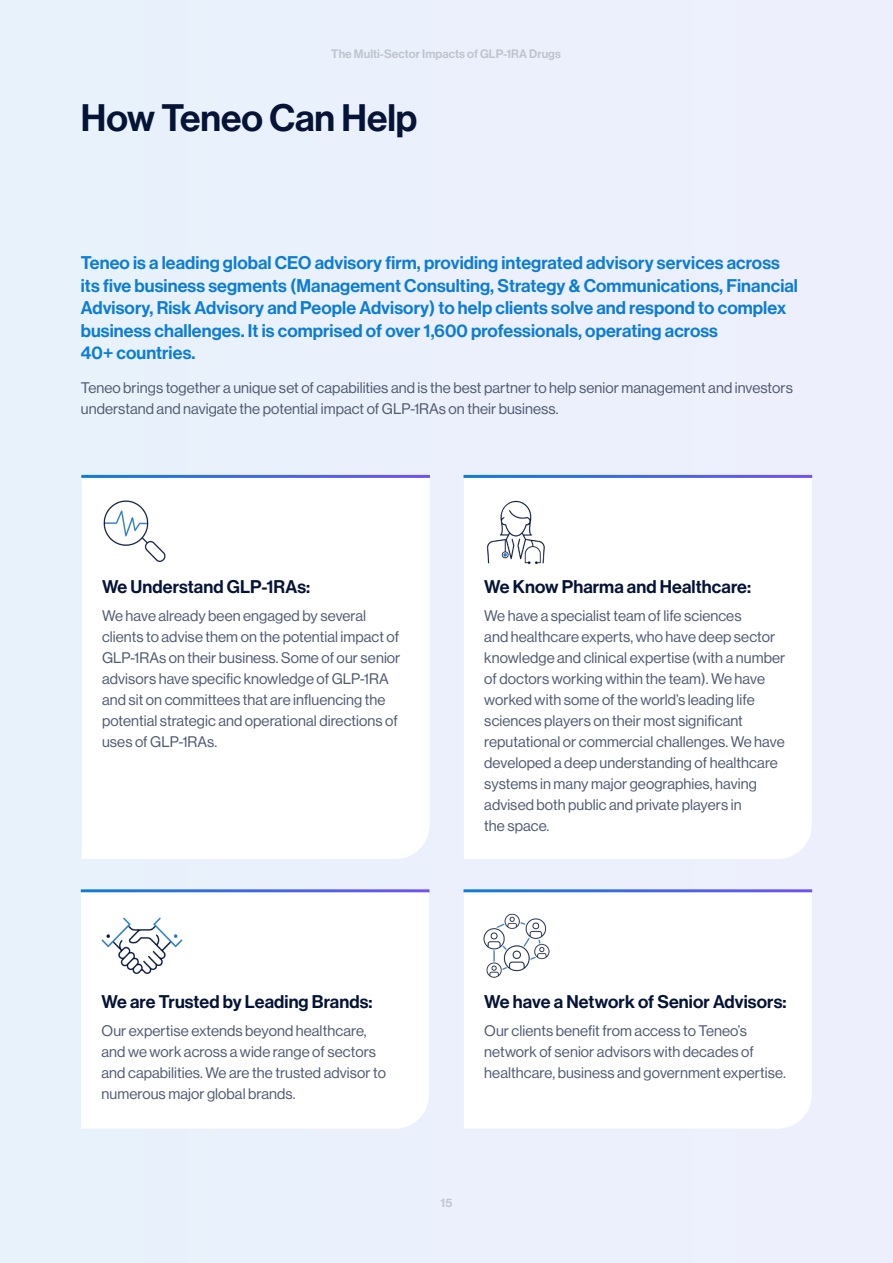
<style>
.page{position:relative;width:893px;height:1263px;background:#ebf0fc}
.page>*{position:absolute;margin:0;border:0;box-sizing:border-box;transform-origin:0 0}
.t1{font:37.5px "N Haas Grotesk DS Pro 65 Md";color:#051336}
.t2{font:18px/22.5px "N Haas Grotesk DS Pro 65 Md";letter-spacing:.005em;color:#0d7dd4}
.t3{font:18px "N Haas Grotesk DS Pro 65 Md";letter-spacing:.005em;color:#051336}
.t4{font:15px/21px "N Haas Grotesk DS Pro 55 Rg";letter-spacing:.005em;color:#505a72}
.t5{font:12px "N Haas Grotesk DS Pro 65 Md";letter-spacing:.005em;color:#c0c4cd}
</style>
<div class="page">
<div style="left:82px;top:478px;width:348px;height:381px;background:#fff"></div>
<hr style="left:81px;top:475px;width:349px;height:3px;background:#fff">
<div style="left:464px;top:478px;width:348px;height:381px;background:#fff"></div>
<hr style="left:463px;top:475px;width:349px;height:3px;background:#fff">
<div style="left:81px;top:892px;width:348px;height:237px;background:#fff"></div>
<hr style="left:81px;top:889px;width:348px;height:3px;background:#fff">
<div style="left:464px;top:892px;width:348px;height:237px;background:#fff"></div>
<hr style="left:463px;top:889px;width:349px;height:3px;background:#fff">
<img style="left:102px;top:499px;width:65px;height:64px">
<img style="left:480px;top:500px;width:71px;height:66px">
<img style="left:100px;top:908px;width:84px;height:73px">
<img style="left:483px;top:912px;width:66px;height:66px">
<p class="t5" style="left:331px;top:47px;width:231px">The Multi-Sector Impacts of GLP-1RA Drugs</p>
<h1 class="t1" style="left:81px;top:96px;width:338px">How Teneo Can Help</h1>
<p class="t2" style="left:81px;top:252px;width:719px">Teneo is a leading global CEO advisory firm, providing integrated advisory services across its five business segments (Management Consulting, Strategy &amp; Communications, Financial Advisory, Risk Advisory and People Advisory) to help clients solve and respond to complex business challenges. It is comprised of over 1,600 professionals, operating across<br>40+ countries.</p>
<p class="t4" style="left:81px;top:377px;width:714px">Teneo brings together a unique set of capabilities and is the best partner to help senior management and investors understand and navigate the potential impact of GLP-1RAs on their business.</p>
<p class="t3" style="left:102px;top:577px;width:210px">We Understand GLP-1RAs:</p>
<p class="t4" style="left:102px;top:605px;width:300px">We have already been engaged by several clients to advise them on the potential impact of GLP-1RAs on their business. Some of our senior advisors have specific knowledge of GLP-1RA and sit on committees that are influencing the potential strategic and operational directions of uses of GLP-1RAs.</p>
<p class="t3" style="left:484px;top:577px;width:268px">We Know Pharma and Healthcare:</p>
<p class="t4" style="left:484px;top:605px;width:303px">We have a specialist team of life sciences<br>and healthcare experts, who have deep sector knowledge and clinical expertise (with a number of doctors working within the team). We have worked with some of the world’s leading life sciences players on their most significant reputational or commercial challenges. We have developed a deep understanding of healthcare systems in many major geographies, having advised both public and private players in<br>the space.</p>
<p class="t3" style="left:102px;top:991px;width:272px">We are Trusted by Leading Brands:</p>
<p class="t4" style="left:102px;top:1020px;width:286px">Our expertise extends beyond healthcare, and we work across a wide range of sectors and capabilities. We are the trusted advisor to numerous major global brands.</p>
<p class="t3" style="left:484px;top:991px;width:304px">We have a Network of Senior Advisors:</p>
<p class="t4" style="left:484px;top:1020px;width:303px">Our clients benefit from access to Teneo’s network of senior advisors with decades of healthcare, business and government expertise.</p>
<p class="t5" style="left:441px;top:1196px;width:13px">15</p>
</div>
